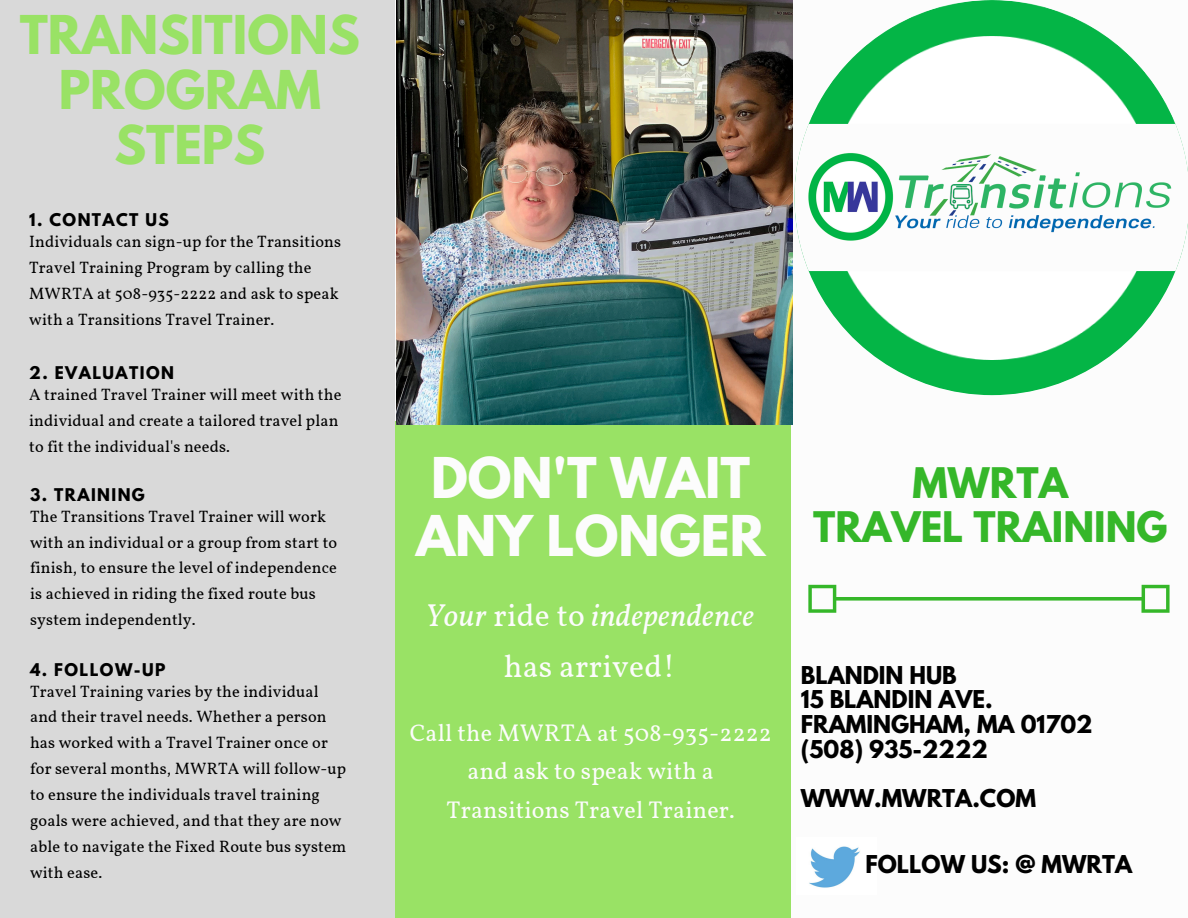
<style>
.page{position:relative;width:1188px;height:918px;background:#d9d9d9}
.page>*{position:absolute;margin:0;border:0;box-sizing:border-box;transform-origin:0 0}
.t1{font:700 49.8px/58.5px "League Spartan";color:#fcfcfc;text-align:center}
.t2{font:700 47.4px/55.1px "League Spartan";color:#99e265;text-align:center}
.t3{font:700 37.35px/43.8px "League Spartan";color:#35b729;text-align:center}
.t4{font:31.5px/50.7px "Vollkorn";letter-spacing:.01em;color:#fcfcfc;text-align:center}
.t5{font:24px/38.4px "Vollkorn";letter-spacing:.01em;color:#fcfcfc;text-align:center}
.t6{font:700 21.75px/24.8px "League Spartan";color:#000}
.t7{font:16.35px/25.8px "Vollkorn";letter-spacing:.01em;color:#000}
.t8{font:700 15.6px "League Spartan";letter-spacing:.09em;color:#000}
.s1{font-style:italic}
</style>
<div class="page">
<div style="left:395px;top:18px;width:397px;height:900px;background:#99e265"></div>
<div style="left:791px;top:0;width:397px;height:918px;background:#fcfcfc"></div>
<img style="left:396px;top:0;width:396px;height:425px">
<svg style="left:808px;top:585px;width:362px;height:28px"></svg>
<img style="left:808px;top:0;width:368px;height:395px">
<svg style="left:794px;top:124px;width:394px;height:147px"></svg>
<img style="left:804px;top:129px;width:370px;height:144px">
<img style="left:809px;top:846px;width:51px;height:42px">
<p class="t2" style="left:20px;top:13px;width:342px">TRANSITIONS<br>PROGRAM<br>STEPS</p>
<p class="t8" style="left:29px;top:212px;width:141px">1. CONTACT US</p>
<h6 class="t7" style="left:29px;top:230px;width:313px">Individuals can sign-up for the Transitions Travel Training Program by calling the MWRTA at 508-935-2222 and ask to speak with a Transitions Travel Trainer.</h6>
<p class="t8" style="left:29px;top:365px;width:146px">2. EVALUATION</p>
<h4 class="t7" style="left:29px;top:383px;width:314px">A trained Travel Trainer will meet with the individual and create a tailored travel plan to fit the individual's needs.</h4>
<p class="t8" style="left:30px;top:487px;width:116px">3. TRAINING</p>
<p class="t7" style="left:30px;top:505px;width:309px">The Transitions Travel Trainer will work with an individual or a group from start to finish, to ensure the level of independence is achieved in riding the fixed route bus system independently.</p>
<h6 class="t8" style="left:30px;top:662px;width:137px">4. FOLLOW-UP</h6>
<p class="t7" style="left:30px;top:679px;width:318px">Travel Training varies by the individual and their travel needs. Whether a person has worked with a Travel Trainer once or for several months, MWRTA will follow-up to ensure the individuals travel training goals were achieved, and that they are now able to navigate the Fixed Route bus system with ease.</p>
<h6 class="t1" style="left:416px;top:455px;width:351px">DON'T WAIT<br>ANY LONGER</h6>
<p class="t4" style="left:425px;top:593px;width:330px"><span class="s1">Your</span> ride to <span class="s1">independence </span>has arrived!</p>
<p class="t5" style="left:410px;top:716px;width:364px">Call the MWRTA at 508-935-2222 and ask to speak with a<br>Transitions Travel Trainer.</p>
<h4 class="t3" style="left:813px;top:465px;width:356px">MWRTA<br>TRAVEL TRAINING</h4>
<p class="t6" style="left:801px;top:665px;width:293px">BLANDIN HUB<br>15 BLANDIN AVE.<br>FRAMINGHAM, MA 01702 (508) 935-2222</p>
<h2 class="t6" style="left:801px;top:789px;width:237px">WWW.MWRTA.COM</h2>
<h4 class="t6" style="left:866px;top:854px;width:268px">FOLLOW US: @ MWRTA</h4>
</div>
